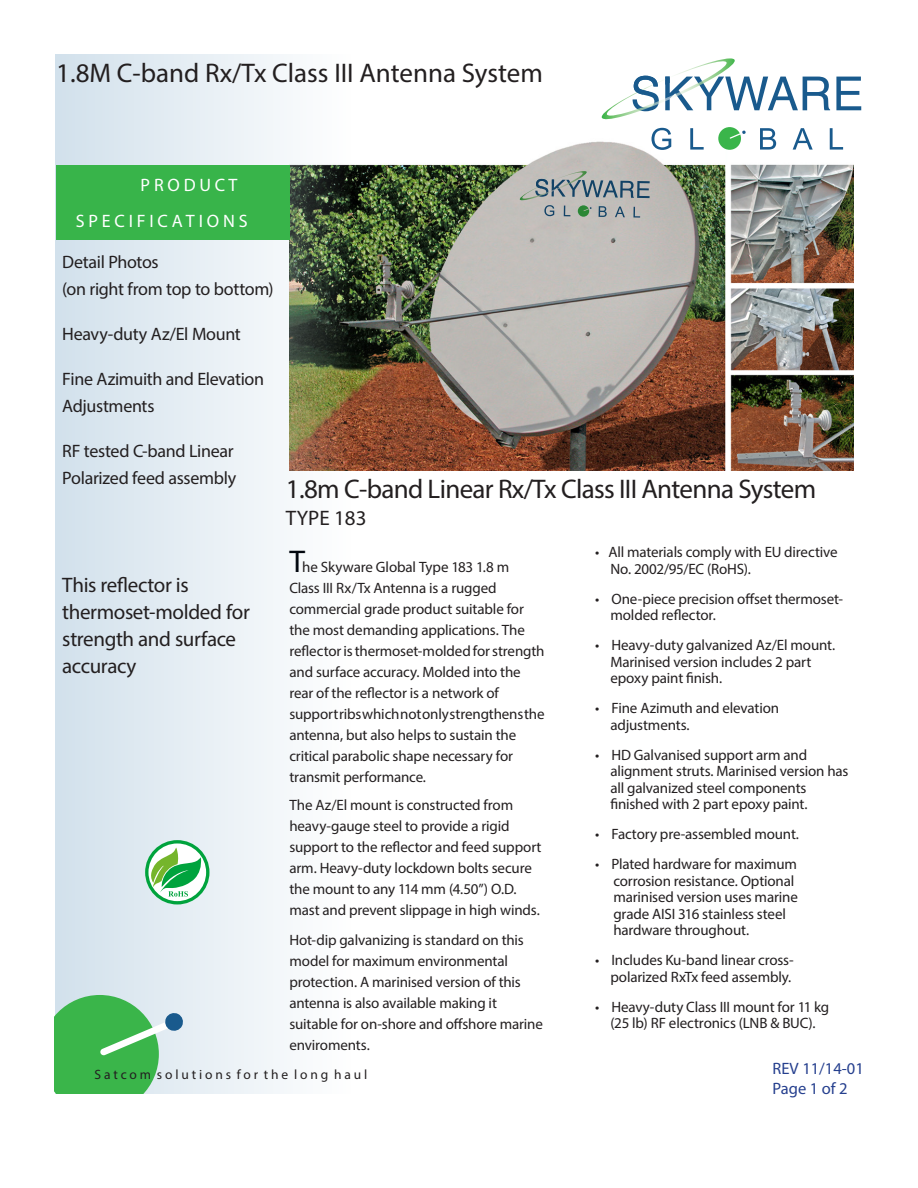
<style>
.page{position:relative;width:918px;height:1188px;background:#fff}
.page>*{position:absolute;margin:0;border:0;box-sizing:border-box;transform-origin:0 0}
.t1{font:27px "Myriad Pro";letter-spacing:-.025em;color:#231f20}
.t2{font:27px "Myriad Pro";color:#231f20}
.t3{font:21px/27px "Myriad Pro";letter-spacing:-.015em;color:#231f20}
.t4{font:18px/27px "Myriad Pro";letter-spacing:-.02em;color:#231f20}
.t5{font:18px "Myriad Pro";color:#fff}
.t6{font:16.5px/19.8px "Myriad Pro";color:#253f8e}
.t7{font:15px/21px "Myriad Pro";letter-spacing:-.01em;color:#231f20}
.t8{font:13.5px "Myriad Pro";color:#231f20}
.s1{font-size:31.5px;color:#01060e}
</style>
<div class="page">
<img style="left:350px;top:138px;width:504px;height:333px">
<svg style="left:55px;top:54px;width:295px;height:1040px"></svg>
<svg style="left:54px;top:995px;width:130px;height:98px;background:#6cc47e"></svg>
<svg style="left:145px;top:840px;width:64px;height:64px"></svg>
<div style="left:56px;top:165px;width:233px;height:74px;background:#38b44a"></div>
<svg style="left:519px;top:171px;width:131px;height:47px;background:#a5aaaa"></svg>
<svg style="left:601px;top:58px;width:260px;height:62px"></svg>
<svg style="left:652px;top:128px;width:191px;height:22px"></svg>
<p class="t2" style="left:56px;top:56px;width:488px">1.8M C-band Rx/Tx Class III Antenna System</p>
<p class="t5" style="left:141px;top:174px;width:98px">P R O D U C T</p>
<p class="t5" style="left:76px;top:210px;width:173px">S P E C I F I C A T I O N S</p>
<p class="t4" style="left:62px;top:249px;width:98px">Detail Photos</p>
<p class="t4" style="left:62px;top:276px;width:213px">(on right from top to bottom)</p>
<p class="t4" style="left:62px;top:321px;width:180px">Heavy-duty Az/El Mount</p>
<p class="t4" style="left:62px;top:366px;width:203px">Fine Azimuith and Elevation<br>Adjustments</p>
<p class="t4" style="left:62px;top:438px;width:176px">RF tested C-band Linear<br>Polarized feed assembly</p>
<p class="t3" style="left:62px;top:571px;width:189px">This reflector is thermoset-molded for strength and surface accuracy</p>
<p class="t1" style="left:286px;top:472px;width:532px">1.8m C-band Linear Rx/Tx Class III Antenna System</p>
<p class="t3" style="left:286px;top:504px;width:82px">TYPE 183</p>
<p class="t7" style="left:289px;top:556px;width:221px"><span class="s1">T</span>he Skyware Global Type 183 1.8 m</p>
<p class="t7" style="left:289px;top:577px;width:209px">Class III Rx/Tx Antenna is a rugged</p>
<p class="t7" style="left:289px;top:598px;width:257px">commercial grade product suitable for the most demanding applications. The reflector is thermoset-molded for strength and surface accuracy. Molded into the rear of the reflector is a network of</p>
<p class="t7" style="left:289px;top:703px;width:257px">support ribs which not only strengthens the antenna, but also helps to sustain the</p>
<p class="t7" style="left:289px;top:745px;width:225px">critical parabolic shape necessary for transmit performance.</p>
<p class="t7" style="left:289px;top:795px;width:225px">The Az/El mount is constructed from heavy-gauge steel to provide a rigid</p>
<p class="t7" style="left:289px;top:837px;width:254px">support to the reflector and feed support arm. Heavy-duty lockdown bolts secure the mount to any 114 mm (4.50”) O.D. mast and prevent slippage in high winds.</p>
<p class="t7" style="left:289px;top:930px;width:236px">Hot-dip galvanizing is standard on this model for maximum environmental</p>
<p class="t7" style="left:289px;top:972px;width:255px">protection. A marinised version of this antenna is also available making it suitable for on-shore and offshore marine enviroments.</p>
<p class="t7" style="left:610px;top:544px;width:229px;line-height:16.5px;text-indent:-15px">• All materials comply with EU directive<br>No. 2002/95/EC (RoHS).</p>
<p class="t7" style="left:610px;top:590px;width:234px;line-height:16.5px;text-indent:-15px">• One-piece precision offset thermoset&shy;molded reflector.</p>
<p class="t7" style="left:595px;top:634px;width:241px">• Heavy-duty galvanized Az/El mount.</p>
<p class="t7" style="left:610px;top:651px;width:203px">Marinised version includes 2 part</p>
<p class="t7" style="left:610px;top:667px;width:113px">epoxy paint finish.</p>
<p class="t7" style="left:610px;top:700px;width:170px;line-height:16.5px;text-indent:-15px">• Fine Azimuth and elevation adjustments.</p>
<p class="t7" style="left:595px;top:744px;width:213px">• HD Galvanised support arm and</p>
<p class="t7" style="left:610px;top:760px;width:240px">alignment struts. Marinised version has</p>
<p class="t7" style="left:610px;top:777px;width:198px">all galvanized steel components</p>
<p class="t7" style="left:610px;top:793px;width:199px">finished with 2 part epoxy paint.</p>
<p class="t7" style="left:595px;top:823px;width:205px">• Factory pre-assembled mount.</p>
<p class="t7" style="left:595px;top:853px;width:203px">• Plated hardware for maximum</p>
<p class="t7" style="left:613px;top:870px;width:182px">corrosion resistance. Optional</p>
<p class="t7" style="left:613px;top:886px;width:186px">marinised version uses marine</p>
<p class="t7" style="left:613px;top:903px;width:174px">grade AISI 316 stainless steel</p>
<p class="t7" style="left:613px;top:919px;width:137px">hardware throughout.</p>
<p class="t7" style="left:595px;top:952px;width:200px;line-height:16.5px;text-align:right">• Includes Ku-band linear cross&shy;polarized RxTx feed assembly.</p>
<p class="t7" style="left:595px;top:998px;width:236px;line-height:16.5px;text-align:center">• Heavy-duty Class III mount for 11 kg (25 lb) RF electronics (LNB &amp; BUC).</p>
<p class="t8" style="left:94px;top:1066px;width:274px">S a t c o m s o l u t i o n s f o r t h e l o n g h a u l</p>
<p class="t6" style="left:772px;top:1058px;width:93px">REV 11/14-01<br>Page 1 of 2</p>
</div>
